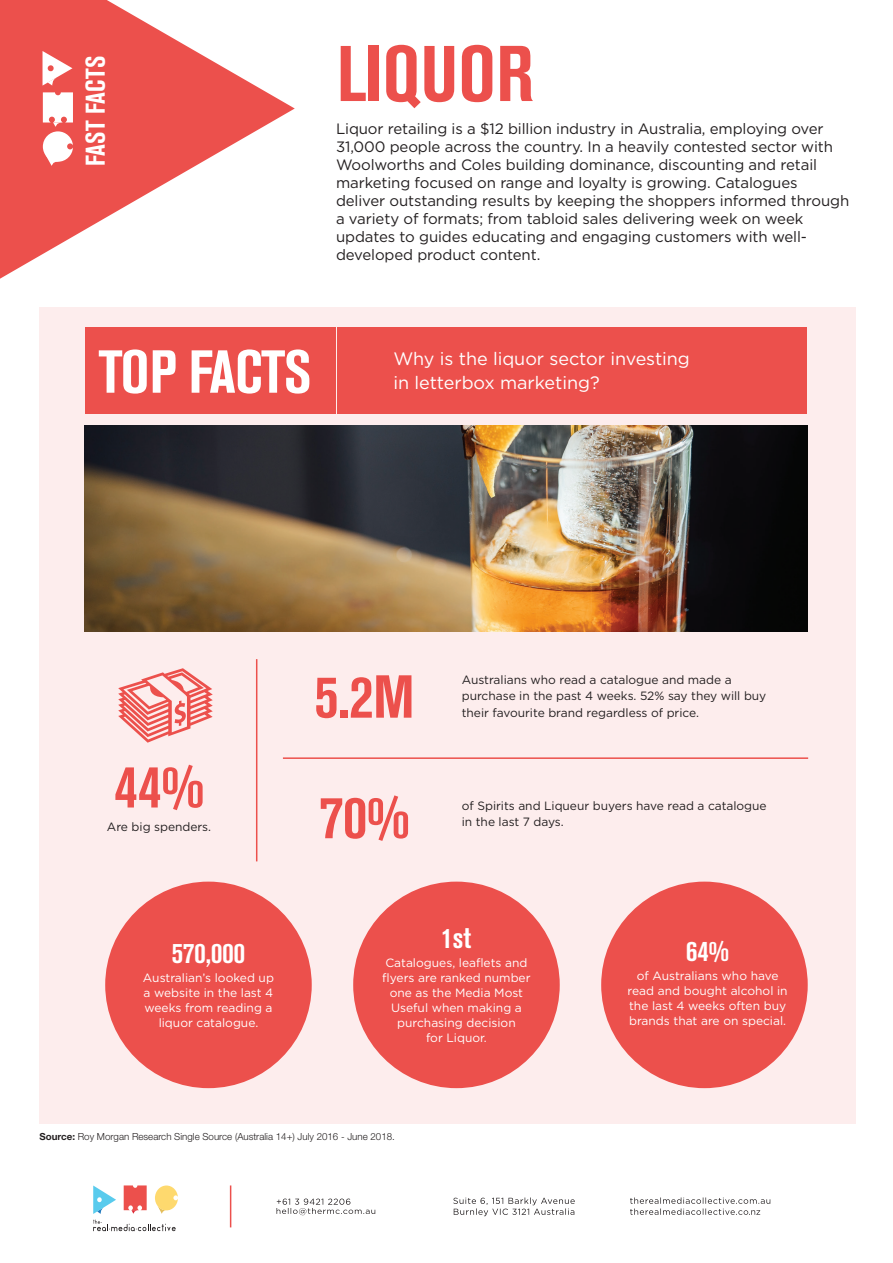
<style>
.page{position:relative;width:893px;height:1263px;background:#fff}
.page>*{position:absolute;margin:0;border:0;box-sizing:border-box;transform-origin:0 0}
.t1{font:700 condensed 78px "Akzidenz Grotesk BE";letter-spacing:.005em;color:#ec504c}
.t2{font:700 condensed 60px/120.6px "Akzidenz Grotesk BE";color:#ec504c}
.t3{font:700 condensed 60px "Akzidenz Grotesk BE";letter-spacing:-.02em;color:#fff}
.t4{font:700 condensed 28.5px "Akzidenz Grotesk BE";color:#fff}
.t5{font:700 condensed 26.85px "Akzidenz Grotesk BE";letter-spacing:.01em;color:#fff}
.t6{font:18px/24px "Gotham";letter-spacing:-.005em;color:#fff}
.t7{font:15px/18px "Gotham";letter-spacing:-.01em;color:#231f20}
.t8{font:12px/15px "Gotham";color:#fff;text-align:center}
.t9{font:12px/16.5px "Gotham";letter-spacing:-.005em;color:#231f20}
.t10{font:300 9.75px "Helvetica Neue";color:#231f20}
.s1{font-weight:700}
</style>
<div class="page">
<hr style="left:230px;top:1185px;width:1px;height:42px;background:#ec504c">
<svg style="left:453px;top:1197px;width:122px;height:19px"></svg>
<svg style="left:630px;top:1197px;width:140px;height:18px"></svg>
<svg style="left:93px;top:1185px;width:85px;height:46px"></svg>
<svg style="left:276px;top:1198px;width:99px;height:17px"></svg>
<div style="left:40px;top:307px;width:816px;height:816px;background:#fdeded"></div>
<div style="left:86px;top:327px;width:250px;height:86px;background:#ec504c"></div>
<div style="left:338px;top:327px;width:469px;height:86px;background:#ec504c"></div>
<svg style="left:0;top:0;width:295px;height:279px;fill:#ec504c"></svg>
<div style="left:105px;top:882px;width:207px;height:206px;background:#ec504c;border-radius:50%"></div>
<div style="left:353px;top:882px;width:207px;height:206px;background:#ec504c;border-radius:50%"></div>
<div style="left:601px;top:882px;width:207px;height:206px;background:#ec504c;border-radius:50%"></div>
<svg style="left:43px;top:51px;width:29px;height:35px"></svg>
<svg style="left:43px;top:92px;width:30px;height:74px"></svg>
<hr style="left:283px;top:757px;width:525px;height:2px;background:#ec504c">
<hr style="left:256px;top:659px;width:1px;height:202px;background:#ec504c">
<img style="left:85px;top:426px;width:722px;height:205px">
<svg style="left:118px;top:668px;width:95px;height:75px"></svg>
<h3 class="t5" style="left:80px;top:166px;width:112px;rotate:-90deg">FAST FACTS</h3>
<h1 class="t1" style="left:337px;top:29px;width:198px">LIQUOR</h1>
<p class="t7" style="left:336px;top:119px;width:515px">Liquor retailing is a $12 billion industry in Australia, employing over 31,000 people across the country. In a heavily contested sector with Woolworths and Coles building dominance, discounting and retail marketing focused on range and loyalty is growing. Catalogues deliver outstanding results by keeping the shoppers informed through a variety of formats; from tabloid sales delivering week on week updates to guides educating and engaging customers with well&shy;developed product content.</p>
<h2 class="t3" style="left:99px;top:338px;width:214px">TOP FACTS</h2>
<p class="t6" style="left:393px;top:346px;width:298px">Why is the liquor sector investing in letterbox marketing?</p>
<h2 class="t2" style="left:114px;top:727px;width:92px">44%</h2>
<p class="t9" style="left:107px;top:819px;width:106px">Are big spenders.</p>
<h3 class="t4" style="left:172px;top:937px;width:75px">570,000</h3>
<p class="t8" style="left:143px;top:970px;width:133px">Australian’s looked up a website in the last 4 weeks from reading a liquor catalogue.</p>
<h2 class="t2" style="left:314px;top:637px;width:102px">5.2M<br>70%</h2>
<p class="t9" style="left:462px;top:671px;width:306px">Australians who read a catalogue and made a purchase in the past 4 weeks. 52% say they will buy their favourite brand regardless of price.</p>
<p class="t9" style="left:462px;top:797px;width:306px">of Spirits and Liqueur buyers have read a catalogue in the last 7 days.</p>
<h3 class="t4" style="left:442px;top:922px;width:31px">1st</h3>
<p class="t8" style="left:382px;top:955px;width:150px">Catalogues, leaflets and flyers are ranked number one as the Media Most<br>Useful when making a purchasing decision<br>for Liquor.</p>
<h3 class="t4" style="left:686px;top:935px;width:44px">64%</h3>
<p class="t8" style="left:628px;top:968px;width:162px">of Australians who have read and bought alcohol in the last 4 weeks often buy brands that are on special.</p>
<p class="t10" style="left:40px;top:1130px;width:357px"><span class="s1">Source:</span> Roy Morgan Research Single Source (Australia 14+) July 2016 - June 2018.</p>
</div>
